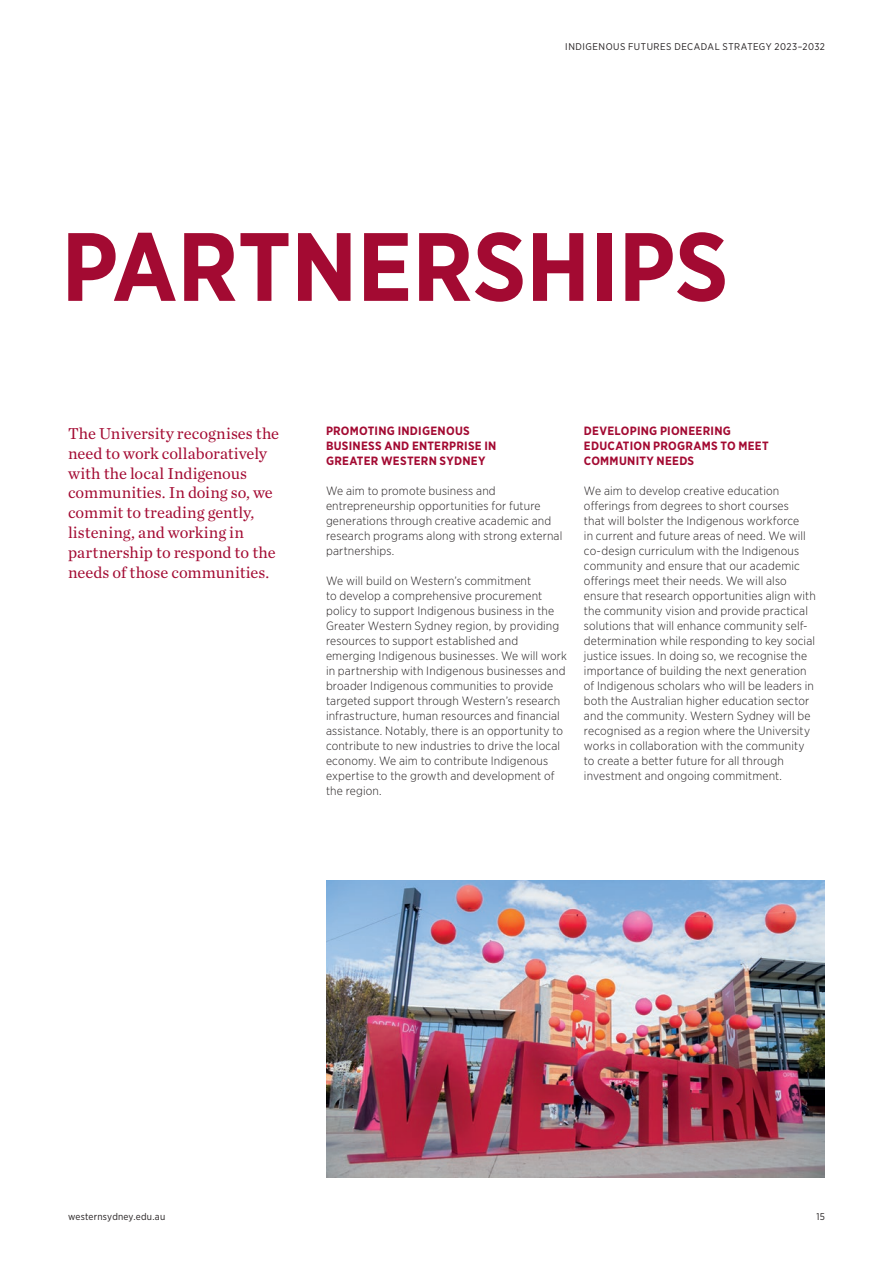
<style>
.page{position:relative;width:893px;height:1263px;background:#fff}
.page>*{position:absolute;margin:0;border:0;box-sizing:border-box;transform-origin:0 0}
.t1{font:700 96.75px "Gotham Narrow";color:#a30a32}
.t2{font:16.5px/19.8px "Chronicle Text G1";color:#a30a32}
.t3{font:300 12px/15px "Gotham Narrow";letter-spacing:.015em;color:#231f20}
.t4{font:700 12px/15px "Gotham Narrow";letter-spacing:.02em;color:#a30a32}
.t5{font:9.75px "Gotham Narrow";letter-spacing:.045em;color:#231f20}
.t6{font:9.75px "Gotham Narrow";letter-spacing:.025em;color:#231f20}
</style>
<div class="page">
<img style="left:326px;top:880px;width:499px;height:298px">
<p class="t5" style="left:565px;top:41px;width:261px">INDIGENOUS FUTURES DECADAL STRATEGY 2023–2032</p>
<h1 class="t1" style="left:62px;top:205px;width:668px">PARTNERSHIPS</h1>
<h2 class="t2" style="left:68px;top:423px;width:213px">The University recognises the need to work collaboratively with the local Indigenous communities. In doing so, we commit to treading gently, listening, and working in partnership to respond to the needs of those communities.</h2>
<p class="t4" style="left:326px;top:424px;width:172px">PROMOTING INDIGENOUS<br>BUSINESS AND ENTERPRISE IN<br>GREATER WESTERN SYDNEY</p>
<p class="t3" style="left:326px;top:483px;width:238px">We aim to promote business and entrepreneurship opportunities for future generations through creative academic and research programs along with strong external partnerships.</p>
<p class="t3" style="left:326px;top:573px;width:242px">We will build on Western’s commitment<br>to develop a comprehensive procurement policy to support Indigenous business in the Greater Western Sydney region, by providing resources to support established and emerging Indigenous businesses. We will work in partnership with Indigenous businesses and broader Indigenous communities to provide targeted support through Western’s research infrastructure, human resources and financial assistance. Notably, there is an opportunity to contribute to new industries to drive the local economy. We aim to contribute Indigenous expertise to the growth and development of the region.</p>
<p class="t4" style="left:584px;top:424px;width:186px">DEVELOPING PIONEERING<br>EDUCATION PROGRAMS TO MEET<br>COMMUNITY NEEDS</p>
<p class="t3" style="left:584px;top:483px;width:233px">We aim to develop creative education offerings from degrees to short courses<br>that will bolster the Indigenous workforce<br>in current and future areas of need. We will co-design curriculum with the Indigenous community and ensure that our academic offerings meet their needs. We will also ensure that research opportunities align with the community vision and provide practical solutions that will enhance community self&shy;determination while responding to key social justice issues. In doing so, we recognise the importance of building the next generation of Indigenous scholars who will be leaders in both the Australian higher education sector and the community. Western Sydney will be recognised as a region where the University works in collaboration with the community to create a better future for all through investment and ongoing commitment.</p>
<p class="t6" style="left:68px;top:1211px;width:99px">westernsydney.edu.au</p>
<p class="t5" style="left:816px;top:1211px;width:10px">15</p>
</div>
